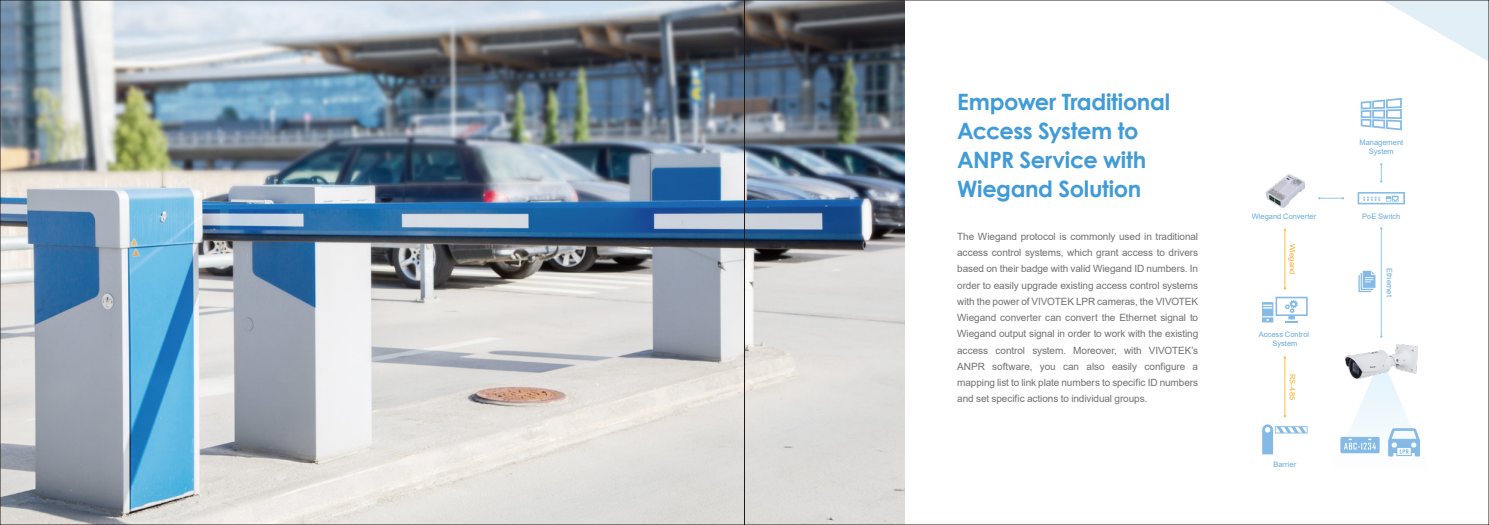
<style>
.page{position:relative;width:1489px;height:525px;background:#fff}
.page>*{position:absolute;margin:0;border:0;box-sizing:border-box;transform-origin:0 0}
.t1{font:700 22.5px/28.8px "Century Gothic";letter-spacing:-.015em;color:#409bd6}
.t2{font:10px/16.2px "Arial";letter-spacing:-.01em;color:#727171;text-align:justify}
.t3{font:7.5px/9px "Arial";color:#65aadd;text-align:center}
.t4{font:7.5px "Arial";letter-spacing:.005em;color:#f6ac2d}
</style>
<div class="page">
<img style="left:2px;top:2px;width:902px;height:520px">
<svg style="left:1380px;top:163px;width:2px;height:19px"></svg>
<svg style="left:1318px;top:197px;width:25px;height:2px"></svg>
<hr style="left:1380px;top:228px;width:1px;height:108px;background:#92c6ec">
<hr style="left:1284px;top:229px;width:1px;height:59px;background:#fac03d">
<hr style="left:1284px;top:357px;width:1px;height:59px;background:#fac03d">
<svg style="left:1340px;top:357px;width:80px;height:100px"></svg>
<img style="left:1345px;top:344px;width:72px;height:34px">
<svg style="left:1357px;top:192px;width:47px;height:12px"></svg>
<svg style="left:1262px;top:296px;width:45px;height:26px"></svg>
<svg style="left:1262px;top:424px;width:45px;height:30px"></svg>
<svg style="left:1360px;top:98px;width:41px;height:32px"></svg>
<svg style="left:1358px;top:271px;width:17px;height:21px"></svg>
<img style="left:1266px;top:174px;width:38px;height:33px">
<svg style="left:1386px;top:2px;width:100px;height:58px"></svg>
<h1 class="t1" style="left:957px;top:87px;width:214px">Empower Traditional<br>Access System to<br>ANPR Service with<br>Wiegand Solution</h1>
<p class="t2" style="left:957px;top:228px;width:242px">The Wiegand protocol is commonly used in traditional access control systems, which grant access to drivers based on their badge with valid Wiegand ID numbers. In order to easily upgrade existing access control systems with the power of VIVOTEK LPR cameras, the VIVOTEK Wiegand converter can convert the Ethernet signal to Wiegand output signal in order to work with the existing access control system. Moreover, with VIVOTEK’s ANPR software, you can also easily configure a mapping list to link plate numbers to specific ID numbers and set specific actions to individual groups.</p>
<p class="t3" style="left:1359px;top:138px;width:45px">Management<br>System</p>
<p class="t3" style="left:1251px;top:211px;width:66px">Wiegand Converter</p>
<p class="t3" style="left:1362px;top:211px;width:40px">PoE Switch</p>
<p class="t4" style="left:1297px;top:244px;width:31px;rotate:90deg">Wiegand</p>
<p class="t3" style="left:1258px;top:330px;width:52px">Access Control<br>System</p>
<p class="t4" style="left:1297px;top:373px;width:28px;rotate:90deg">RS-485</p>
<p class="t3" style="left:1273px;top:459px;width:24px">Barrier</p>
<p class="t3" style="left:1393px;top:268px;width:30px;rotate:90deg">Ethernet</p>
</div>
